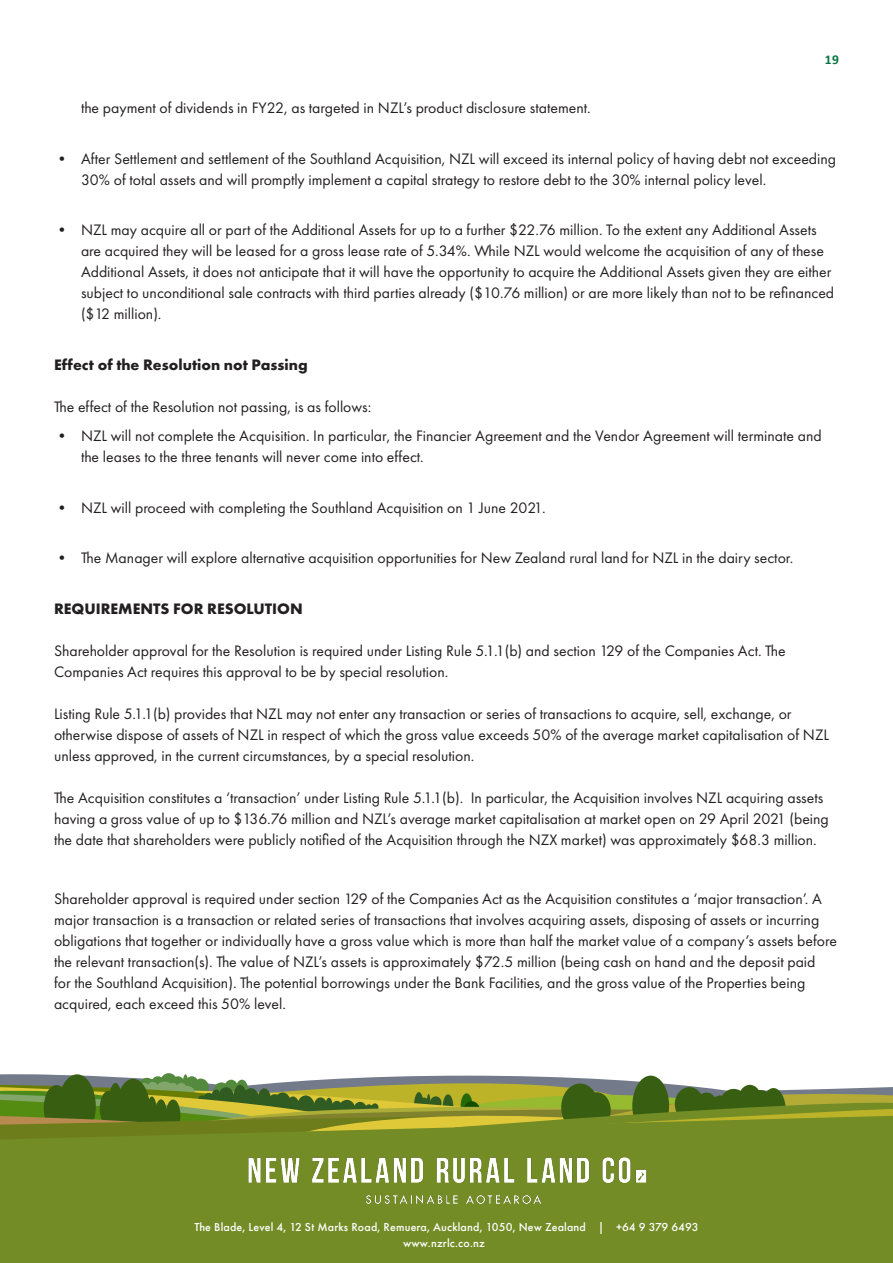
<style>
.page{position:relative;width:893px;height:1263px;background:#fff}
.page>*{position:absolute;margin:0;border:0;box-sizing:border-box;transform-origin:0 0}
.Body_Copy{font:15.75px/21px "Futura PT";color:#231f20}
.Body_Copy-2{font:700 15.75px "Futura PT";color:#231f20}
.t1{font:700 13.5px "Calibri";color:#047540}
.Headline{font:500 12px "Futura PT";letter-spacing:.015em;color:#fff}
</style>
<div class="page">
<svg style="left:0;top:1073px;width:893px;height:43px"></svg>
<svg style="left:0;top:1116px;width:893px;height:147px;background:#758c26"></svg>
<img style="left:241px;top:1151px;width:411px;height:64px">
<p class="t1" style="left:825px;top:50px;width:16px">19</p>
<p class="Body_Copy" style="left:81px;top:97px;width:511px">the payment of dividends in FY22, as targeted in NZL’s product disclosure statement.</p>
<p class="Body_Copy" style="left:81px;top:148px;width:756px;text-indent:-27px">• After Settlement and settlement of the Southland Acquisition, NZL will exceed its internal policy of having debt not exceeding<br>30% of total assets and will promptly implement a capital strategy to restore debt to the 30% internal policy level.</p>
<p class="Body_Copy" style="left:81px;top:219px;width:755px;text-indent:-27px">• NZL may acquire all or part of the Additional Assets for up to a further $22.76 million. To the extent any Additional Assets are acquired they will be leased for a gross lease rate of 5.34%. While NZL would welcome the acquisition of any of these Additional Assets, it does not anticipate that it will have the opportunity to acquire the Additional Assets given they are either subject to unconditional sale contracts with third parties already ($10.76 million) or are more likely than not to be refinanced ($12 million).</p>
<p class="Body_Copy-2" style="left:54px;top:354px;width:255px">Effect of the Resolution not Passing</p>
<p class="Body_Copy" style="left:54px;top:396px;width:319px">The effect of the Resolution not passing, is as follows:</p>
<p class="Body_Copy" style="left:81px;top:425px;width:742px;text-indent:-27px">• NZL will not complete the Acquisition. In particular, the Financier Agreement and the Vendor Agreement will terminate and the leases to the three tenants will never come into effect.</p>
<p class="Body_Copy" style="left:54px;top:497px;width:493px">• NZL will proceed with completing the Southland Acquisition on 1 June 2021.</p>
<p class="Body_Copy" style="left:54px;top:547px;width:741px">• The Manager will explore alternative acquisition opportunities for New Zealand rural land for NZL in the dairy sector.</p>
<p class="Body_Copy-2" style="left:54px;top:598px;width:250px">REQUIREMENTS FOR RESOLUTION</p>
<p class="Body_Copy" style="left:54px;top:640px;width:733px">Shareholder approval for the Resolution is required under Listing Rule 5.1.1(b) and section 129 of the Companies Act. The<br>Companies Act requires this approval to be by special resolution.</p>
<p class="Body_Copy" style="left:54px;top:703px;width:777px">Listing Rule 5.1.1(b) provides that NZL may not enter any transaction or series of transactions to acquire, sell, exchange, or otherwise dispose of assets of NZL in respect of which the gross value exceeds 50% of the average market capitalisation of NZL unless approved, in the current circumstances, by a special resolution.</p>
<p class="Body_Copy" style="left:54px;top:787px;width:776px">The Acquisition constitutes a ‘transaction’ under Listing Rule 5.1.1(b). In particular, the Acquisition involves NZL acquiring assets having a gross value of up to $136.76 million and NZL’s average market capitalisation at market open on 29 April 2021 (being the date that shareholders were publicly notified of the Acquisition through the NZX market) was approximately $68.3 million.</p>
<p class="Body_Copy" style="left:54px;top:888px;width:784px">Shareholder approval is required under section 129 of the Companies Act as the Acquisition constitutes a ‘major transaction’. A major transaction is a transaction or related series of transactions that involves acquiring assets, disposing of assets or incurring obligations that together or individually have a gross value which is more than half the market value of a company’s assets before the relevant transaction(s). The value of NZL’s assets is approximately $72.5 million (being cash on hand and the deposit paid<br>for the Southland Acquisition). The potential borrowings under the Bank Facilities, and the gross value of the Properties being acquired, each exceed this 50% level.</p>
<p class="Headline" style="left:194px;top:1220px;width:506px">The Blade, Level 4, 12 St Marks Road, Remuera, Auckland, 1050, New Zealand | +64 9 379 6493</p>
<p class="Headline" style="left:403px;top:1236px;width:83px">www.nzrlc.co.nz</p>
</div>
